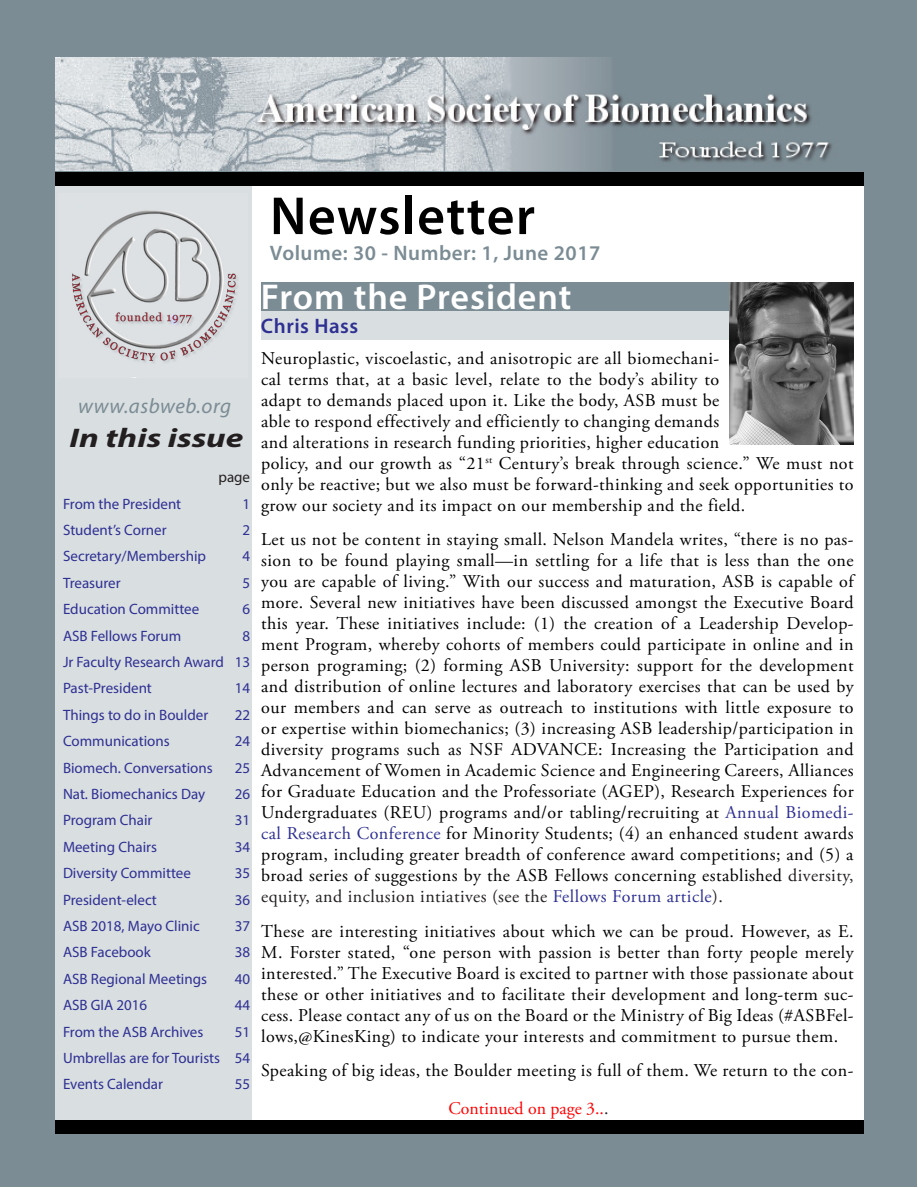
<style>
.page{position:relative;width:918px;height:1188px;background:#fff}
.page>*{position:absolute;margin:0;border:0;box-sizing:border-box;transform-origin:0 0}
.t1{font:600 54px "Myriad Pro";letter-spacing:.025em;color:#000}
.Address{font:600 36px "Myriad Pro";letter-spacing:.025em;color:#fff}
.t2{font:italic 700 27px "Myriad Pro";color:#231f20;scale:1.3 1}
.t3{font:600 21px "Myriad Pro";letter-spacing:.025em;color:#7b8c94}
.Head_1{font:italic 21px "Myriad Pro";letter-spacing:.025em;color:#7b8c94}
.Address-2{font:600 21px "Myriad Pro";letter-spacing:.025em;color:#2e3092}
.Body{font:18px/21px "Adobe Garamond Pro";letter-spacing:.025em;color:#000;text-align:justify}
.t4{font:17.85px "Adobe Garamond Pro";color:#f00}
.t5{font:15px "Myriad Pro";color:#2e3092}
.t6{font:15px "Myriad Pro";color:#231f20}
.s1{color:#2e3092}
.s2{color:#231f20}
</style>
<div class="page">
<div style="left:1px;top:1px;width:916px;height:1186px;background:#7b8c94"></div>
<div style="left:55px;top:174px;width:197px;height:960px;background:#d9dee1"></div>
<img style="left:55px;top:57px;width:777px;height:114px">
<div style="left:55px;top:172px;width:809px;height:14px;background:#000"></div>
<div style="left:252px;top:186px;width:612px;height:948px;background:#fff"></div>
<div style="left:55px;top:1120px;width:809px;height:14px;background:#000"></div>
<img style="left:72px;top:210px;width:165px;height:153px">
<div style="left:261px;top:282px;width:592px;height:29px;background:#7b8c94"></div>
<div style="left:261px;top:311px;width:592px;height:29px;background:#d9dee1"></div>
<img style="left:729px;top:282px;width:124px;height:162px">
<p class="Head_1" style="left:78px;top:393px;width:154px">www.asbweb.org</p>
<p class="t2" style="left:70px;top:420px;width:135px">In this issue</p>
<p class="t6" style="left:218px;top:468px;width:33px">page</p>
<p class="t5" style="left:63px;top:494px;width:120px">From the President</p>
<p class="t5" style="left:242px;top:494px;width:9px">1</p>
<p class="t5" style="left:63px;top:521px;width:105px">Student’s Corner</p>
<p class="t5" style="left:242px;top:521px;width:9px">2</p>
<p class="t5" style="left:63px;top:547px;width:145px">Secretary/Membership</p>
<p class="t5" style="left:242px;top:547px;width:9px">4</p>
<p class="t5" style="left:63px;top:574px;width:59px">Treasurer</p>
<p class="t5" style="left:242px;top:574px;width:9px">5</p>
<p class="t5" style="left:63px;top:600px;width:138px">Education Committee</p>
<p class="t5" style="left:242px;top:600px;width:9px">6</p>
<p class="t5" style="left:63px;top:626px;width:120px">ASB Fellows Forum</p>
<p class="t5" style="left:242px;top:626px;width:9px">8</p>
<p class="t5" style="left:63px;top:653px;width:189px">Jr Faculty Research Award 13</p>
<p class="t5" style="left:63px;top:679px;width:90px">Past-President</p>
<p class="t5" style="left:235px;top:679px;width:17px">14</p>
<p class="t5" style="left:63px;top:706px;width:147px">Things to do in Boulder</p>
<p class="t5" style="left:235px;top:706px;width:17px">22</p>
<p class="t5" style="left:63px;top:732px;width:108px">Communications</p>
<p class="t5" style="left:235px;top:732px;width:17px">24</p>
<p class="t5" style="left:63px;top:758px;width:151px">Biomech. Conversations</p>
<p class="t5" style="left:235px;top:758px;width:17px">25</p>
<p class="t5" style="left:63px;top:785px;width:144px">Nat. Biomechanics Day</p>
<p class="t5" style="left:235px;top:785px;width:17px">26</p>
<p class="t5" style="left:63px;top:811px;width:91px">Program Chair</p>
<p class="t5" style="left:235px;top:811px;width:17px">31</p>
<p class="t5" style="left:63px;top:838px;width:96px">Meeting Chairs</p>
<p class="t5" style="left:235px;top:838px;width:17px">34</p>
<p class="t5" style="left:63px;top:864px;width:129px">Diversity Committee</p>
<p class="t5" style="left:235px;top:864px;width:17px">35</p>
<p class="t5" style="left:63px;top:890px;width:95px">President-elect</p>
<p class="t5" style="left:235px;top:890px;width:17px">36</p>
<p class="t5" style="left:63px;top:917px;width:138px">ASB 2018, Mayo Clinic</p>
<p class="t5" style="left:235px;top:917px;width:17px">37</p>
<p class="t5" style="left:63px;top:943px;width:89px">ASB Facebook</p>
<p class="t5" style="left:235px;top:943px;width:17px">38</p>
<p class="t5" style="left:63px;top:970px;width:146px">ASB Regional Meetings</p>
<p class="t5" style="left:235px;top:970px;width:17px">40</p>
<p class="t5" style="left:63px;top:996px;width:86px">ASB GIA 2016</p>
<p class="t5" style="left:235px;top:996px;width:17px">44</p>
<p class="t5" style="left:63px;top:1022px;width:142px">From the ASB Archives</p>
<p class="t5" style="left:235px;top:1022px;width:17px">51</p>
<p class="t5" style="left:63px;top:1049px;width:189px">Umbrellas are for Tourists 54</p>
<p class="t5" style="left:63px;top:1075px;width:102px">Events Calendar</p>
<p class="t5" style="left:235px;top:1075px;width:17px">55</p>
<h1 class="t1" style="left:270px;top:182px;width:267px">Newsletter</h1>
<p class="t3" style="left:270px;top:239px;width:332px">Volume: 30 - Number: 1, June 2017</p>
<p class="Address" style="left:261px;top:274px;width:312px">From the President</p>
<p class="Address-2" style="left:261px;top:313px;width:99px">Chris Hass</p>
<p class="Body" style="left:261px;top:348px;width:594px;text-align:left">Neuroplastic, viscoelastic, and anisotropic are all biomechani-<br>cal terms that, at a basic level, relate to the body’s ability to<br>adapt to demands placed upon it. Like the body, ASB must be<br>able to respond effectively and efficiently to changing demands<br>and alterations in research funding priorities, higher education<br>policy, and our growth as “21<sup>st</sup> Century’s break through science.” We must not only be reactive; but we also must be forward-thinking and seek opportunities to grow our society and its impact on our membership and the field.</p>
<p class="Body" style="left:261px;top:530px;width:594px">Let us not be content in staying small. Nelson Mandela writes, “there is no pas&shy;sion to be found playing small—in settling for a life that is less than the one you are capable of living.” With our success and maturation, ASB is capable of more. Several new initiatives have been discussed amongst the Executive Board this year. These initiatives include: (1) the creation of a Leadership Develop&shy;ment Program, whereby cohorts of members could participate in online and in person programing; (2) forming ASB University: support for the development and distribution of online lectures and laboratory exercises that can be used by our members and can serve as outreach to institutions with little exposure to or expertise within biomechanics; (3) increasing ASB leadership/participation in diversity programs such as NSF ADVANCE: Increasing the Participation and Advancement of Women in Academic Science and Engineering Careers, Alliances for Graduate Education and the Professoriate (AGEP), Research Experiences for Undergraduates (REU) programs and/or tabling/recruiting at <span class="s1">Annual Biomedi&shy;cal Research Conference</span> for Minority Students; (4) an enhanced student awards program, including greater breadth of conference award competitions; and (5) a broad series of suggestions by the ASB Fellows concerning established <span class="s2">diversity, equity, and inclusion intiatives (see the</span> <span class="s1">Fellows Forum article</span><span class="s2">).</span></p>
<p class="Body" style="left:261px;top:921px;width:594px">These are interesting initiatives about which we can be proud. However, as E.<br>M. Forster stated, “one person with passion is better than forty people merely interested.” The Executive Board is excited to partner with those passionate about these or other initiatives and to facilitate their development and long-term suc&shy;cess. Please contact any of us on the Board or the Ministry of Big Ideas (#ASBFel&shy;lows,@KinesKing) to indicate your interests and commitment to pursue them.</p>
<p class="Body" style="left:261px;top:1061px;width:594px">Speaking of big ideas, the Boulder meeting is full of them. We return to the con-</p>
<p class="t4" style="left:449px;top:1098px;width:161px">Continued on page 3..<span class="s2">.</span></p>
</div>
